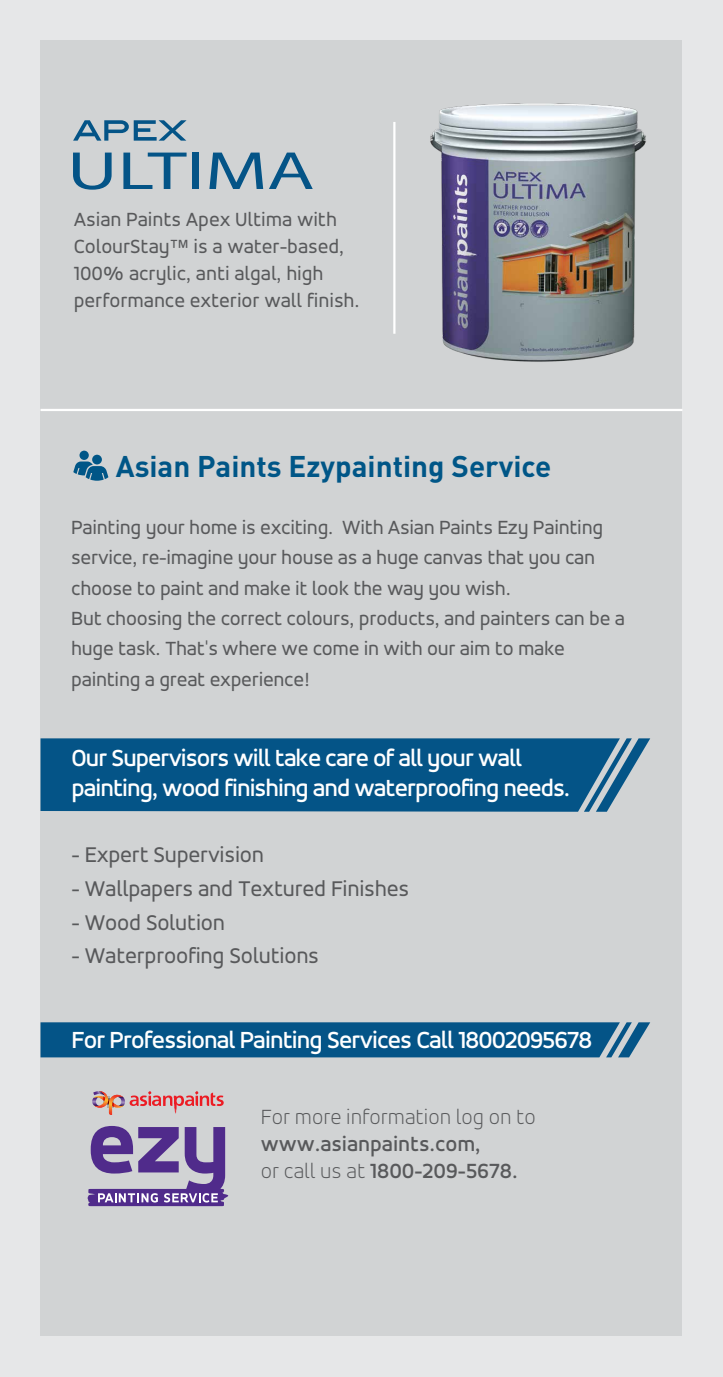
<style>
.page{position:relative;width:723px;height:1377px;background:#e6e7e8}
.page>*{position:absolute;margin:0;border:0;box-sizing:border-box;transform-origin:0 0}
.t1{font:700 29.47px "DIN";color:#005687}
.t2{font:500 24.75px/29.7px "Accord Alt";letter-spacing:-.01em;color:#fff}
.t3{font:22.5px "Accord Alt";letter-spacing:.02em;color:#58595b}
.t4{font:500 21.82px/27.2px "Accord Alt";letter-spacing:.03em;color:#58595b}
.t5{font:200 21.82px "Accord Alt";letter-spacing:.03em;color:#58595b}
.t6{font:20.25px/30.4px "Accord Alt";letter-spacing:.02em;color:#58595b}
.s1{font-weight:200}
</style>
<div class="page">
<div style="left:40px;top:40px;width:642px;height:1296px;background:#d1d3d4"></div>
<hr style="left:393px;top:122px;width:2px;height:212px;background:#fff">
<hr style="left:41px;top:409px;width:641px;height:2px;background:#fff">
<svg style="left:73px;top:153px;width:39px;height:37px"></svg>
<svg style="left:209px;top:153px;width:54px;height:36px"></svg>
<svg style="left:269px;top:153px;width:44px;height:36px"></svg>
<div style="left:192px;top:153px;width:7px;height:36px;background:#045487"></div>
<svg style="left:123px;top:153px;width:63px;height:36px"></svg>
<svg style="left:73px;top:120px;width:113px;height:21px"></svg>
<img style="left:430px;top:103px;width:216px;height:259px">
<svg style="left:620px;top:738px;width:30px;height:52px"></svg>
<div style="left:41px;top:738px;width:579px;height:74px;background:#045487"></div>
<svg style="left:41px;top:1022px;width:609px;height:35px;background:#0d5a8a"></svg>
<div style="left:79px;top:451px;width:10px;height:9px;background:#005687;border-radius:50%"></div>
<div style="left:92px;top:455px;width:10px;height:9px;background:#005687;border-radius:50%"></div>
<svg style="left:73px;top:462px;width:35px;height:19px"></svg>
<svg style="left:87px;top:1126px;width:142px;height:80px"></svg>
<svg style="left:92px;top:1091px;width:132px;height:24px"></svg>
<p class="t6" style="left:74px;top:206px;width:287px;line-height:27px">Asian Paints Apex Ultima with<br>ColourStay™ is a water-based,<br>100% acrylic, anti algal, high performance exterior wall finish.</p>
<h1 class="t1" style="left:116px;top:447px;width:437px">Asian Paints Ezypainting Service</h1>
<p class="t6" style="left:71px;top:512px;width:554px">Painting your home is exciting. With Asian Paints Ezy Painting service, re-imagine your house as a huge canvas that you can choose to paint and make it look the way you wish.<br>But choosing the correct colours, products, and painters can be a huge task. That's where we come in with our aim to make painting a great experience!</p>
<p class="t2" style="left:72px;top:743px;width:499px">Our Supervisors will take care of all your wall painting, wood finishing and waterproofing needs.</p>
<p class="t3" style="left:72px;top:841px;width:193px">- Expert Supervision</p>
<p class="t3" style="left:72px;top:875px;width:338px">- Wallpapers and Textured Finishes</p>
<p class="t3" style="left:72px;top:909px;width:154px">- Wood Solution</p>
<p class="t3" style="left:72px;top:943px;width:248px">- Waterproofing Solutions</p>
<p class="t2" style="left:72px;top:1025px;width:521px">For Professional Painting Services Call 18002095678</p>
<p class="t5" style="left:261px;top:1104px;width:276px">For more information log on to</p>
<p class="t4" style="left:261px;top:1130px;width:258px">www.asianpaints.com,<br><span class="s1">or call us at</span> 1800-209-5678.</p>
</div>
